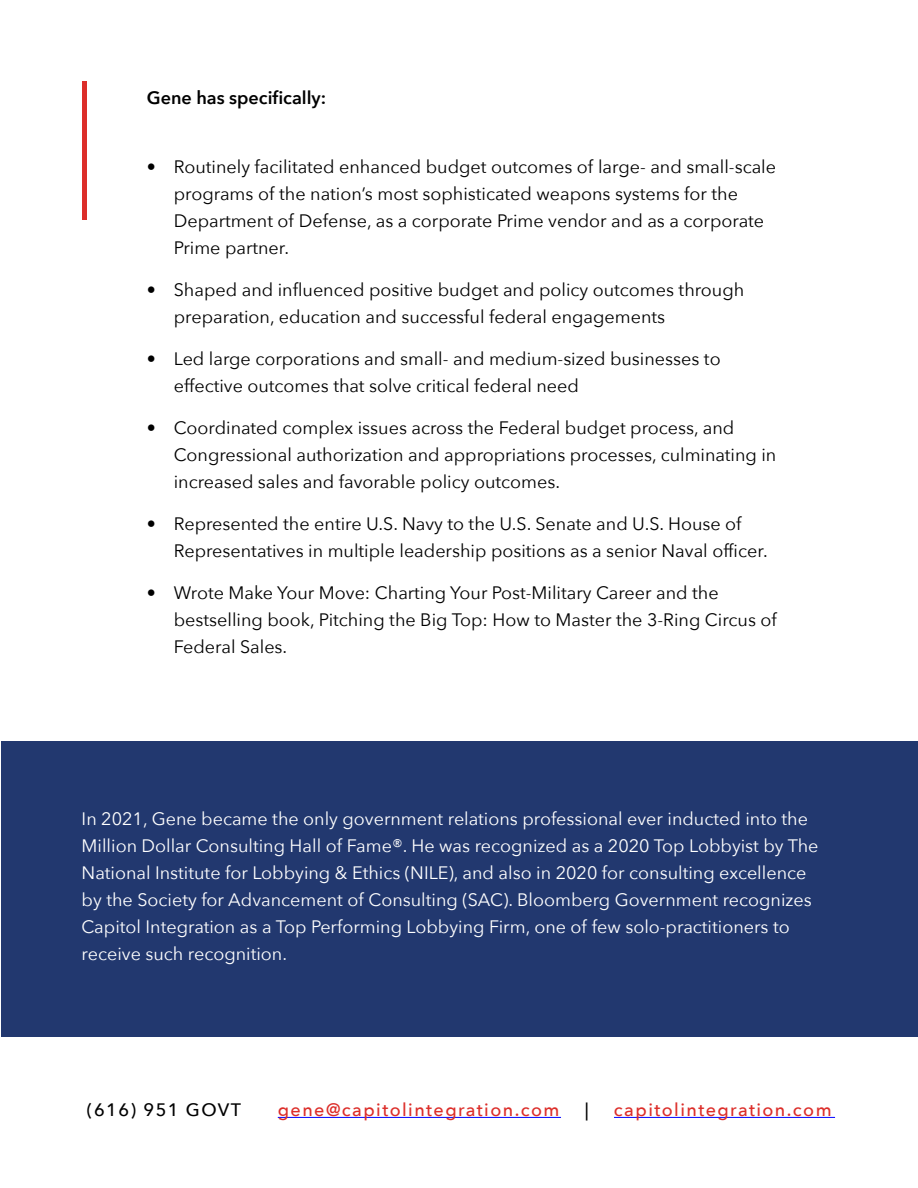
<style>
.page{position:relative;width:918px;height:1188px;background:#fff}
.page>*{position:absolute;margin:0;border:0;box-sizing:border-box;transform-origin:0 0}
.t1{font:18px/27px "Avenir Next";color:#000}
.t2{font:18px/27px "Avenir Next";color:#fff}
.t3{font:500 18px "Avenir Next";letter-spacing:.08em;color:#dc2e2a}
.t4{font:600 18px "Avenir Next";color:#000}
.t5{font:500 18px "Avenir Next";letter-spacing:.08em;color:#000}
</style>
<div class="page">
<div style="left:82px;top:81px;width:5px;height:139px;background:#dc2e2a"></div>
<div style="left:2px;top:741px;width:916px;height:296px;background:#22386f"></div>
<hr style="left:278px;top:1117px;width:283px;height:1px;background:#00f">
<hr style="left:614px;top:1117px;width:221px;height:1px;background:#00f">
<p class="t4" style="left:147px;top:82px;width:181px">Gene has specifically:</p>
<p class="t1" style="left:174px;top:152px;width:604px;text-indent:-27px">• Routinely facilitated enhanced budget outcomes of large- and small-scale programs of the nation’s most sophisticated weapons systems for the Department of Defense, as a corporate Prime vendor and as a corporate Prime partner.</p>
<p class="t1" style="left:174px;top:275px;width:572px;text-indent:-27px">• Shaped and influenced positive budget and policy outcomes through preparation, education and successful federal engagements</p>
<p class="t1" style="left:174px;top:344px;width:548px;text-indent:-27px">• Led large corporations and small- and medium-sized businesses to effective outcomes that solve critical federal need</p>
<p class="t1" style="left:174px;top:413px;width:604px;text-indent:-27px">• Coordinated complex issues across the Federal budget process, and<br>Congressional authorization and appropriations processes, culminating in increased sales and favorable policy outcomes.</p>
<p class="t1" style="left:174px;top:509px;width:595px;text-indent:-27px">• Represented the entire U.S. Navy to the U.S. Senate and U.S. House of<br>Representatives in multiple leadership positions as a senior Naval officer.</p>
<p class="t1" style="left:174px;top:578px;width:604px;text-indent:-27px">• Wrote Make Your Move: Charting Your Post-Military Career and the bestselling book, Pitching the Big Top: How to Master the 3-Ring Circus of<br>Federal Sales.</p>
<p class="t2" style="left:82px;top:805px;width:738px">In 2021, Gene became the only government relations professional ever inducted into the Million Dollar Consulting Hall of Fame®. He was recognized as a 2020 Top Lobbyist by The National Institute for Lobbying &amp; Ethics (NILE), and also in 2020 for consulting excellence by the Society for Advancement of Consulting (SAC). Bloomberg Government recognizes Capitol Integration as a Top Performing Lobbying Firm, one of few solo-practitioners to receive such recognition.</p>
<p class="t5" style="left:87px;top:1094px;width:156px">(616) 951 GOVT</p>
<p class="t3" style="left:278px;top:1094px;width:283px">gene@capitolintegration.com</p>
<p class="t5" style="left:585px;top:1094px;width:5px">|</p>
<p class="t3" style="left:614px;top:1094px;width:219px">capitolintegration.com</p>
</div>
